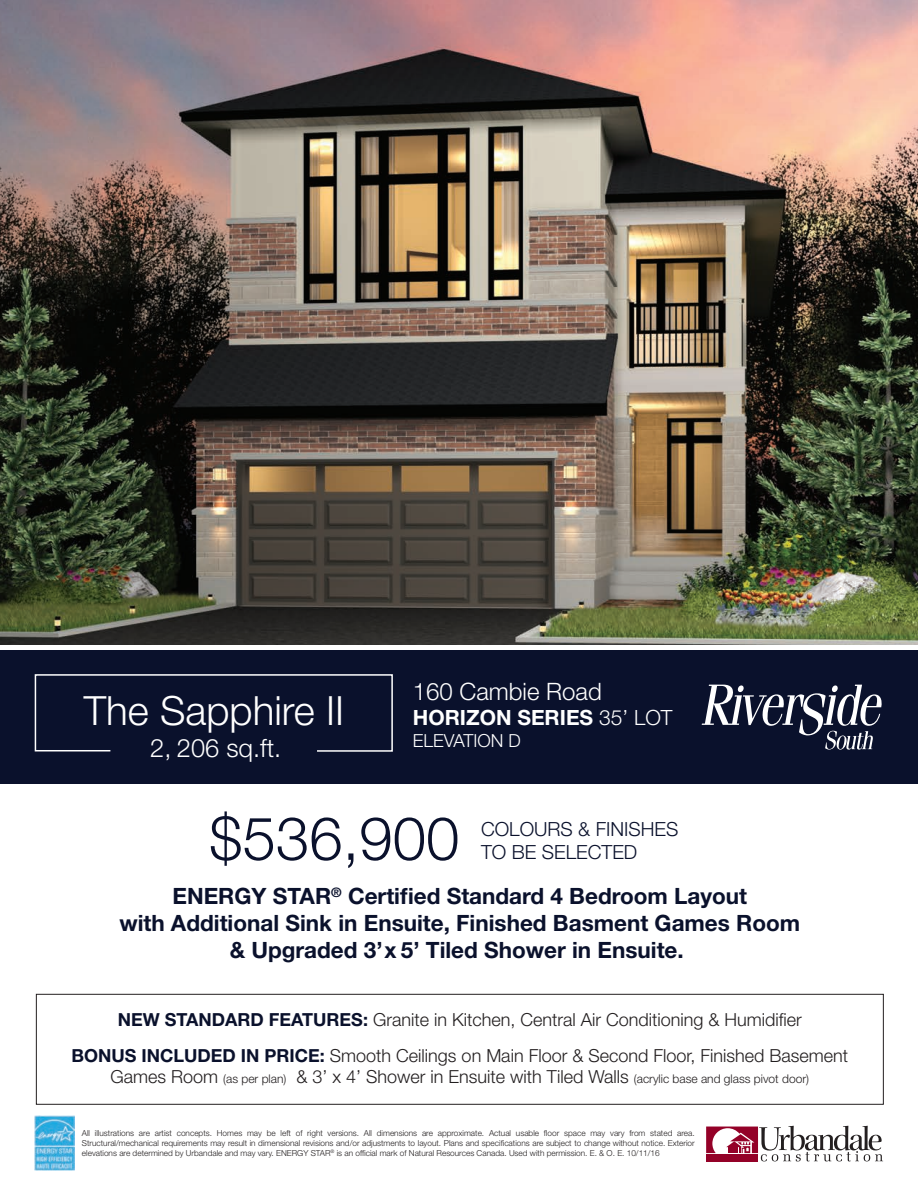
<style>
.page{position:relative;width:918px;height:1188px;background:#fff}
.page>*{position:absolute;margin:0;border:0;box-sizing:border-box;transform-origin:0 0}
.t1{font:300 60px "Helvetica Neue LT Std";color:#0a112c}
.t2{font:300 40.35px "Helvetica Neue LT Std";color:#fff}
.t3{font:300 25.35px "Helvetica Neue LT Std";color:#fff}
.t4{font:300 24px "Helvetica Neue LT Std";color:#fff}
.t5{font:700 22.5px/27px "Helvetica Neue LT Std";color:#0a112c;text-align:center}
.t6{font:700 21px "Helvetica Neue LT Std";color:#fff}
.t7{font:300 19.5px/23.4px "Helvetica Neue LT Std";color:#0a112c}
.t8{font:300 18px/35.5px "Helvetica Neue LT Std";color:#231f20;text-align:center}
.t9{font:300 18px "Helvetica Neue LT Std";color:#fff}
.t10{font:300 8.25px/9.9px "Helvetica Neue LT Std";color:#231f20;text-align:justify}
.s1{font-weight:300}
.s2{font-weight:700;color:#0a112c}
.s3{font-size:12px}
</style>
<div class="page">
<img style="left:34px;top:1115px;width:40px;height:56px">
<svg style="left:706px;top:1126px;width:177px;height:35px"></svg>
<div style="left:706px;top:1154px;width:52px;height:8px;background:#940128"></div>
<img style="left:0;top:0;width:918px;height:645px">
<div style="left:0;top:650px;width:918px;height:134px;background:#0a112c"></div>
<svg style="left:34px;top:674px;width:359px;height:78px"></svg>
<svg style="left:702px;top:685px;width:180px;height:65px"></svg>
<div style="left:36px;top:994px;width:848px;height:111px;border:1px solid #231f20"></div>
<h2 class="t2" style="left:84px;top:686px;width:262px">The Sapphire II</h2>
<h3 class="t3" style="left:150px;top:733px;width:133px">2, 206 sq.ft.</h3>
<h3 class="t4" style="left:413px;top:677px;width:190px">160 Cambie Road</h3>
<h3 class="t6" style="left:413px;top:705px;width:261px">HORIZON SERIES <span class="s1">35’ LOT</span></h3>
<h3 class="t9" style="left:413px;top:729px;width:110px">ELEVATION D</h3>
<h1 class="t1" style="left:209px;top:802px;width:252px">$536,900</h1>
<h3 class="t7" style="left:481px;top:817px;width:199px">COLOURS &amp; FINISHES<br>TO BE SELECTED</h3>
<h3 class="t5" style="left:119px;top:882px;width:683px">ENERGY STAR<sup>®</sup> Certified Standard 4 Bedroom Layout<br>with Additional Sink in Ensuite, Finished Basment Games Room &amp; Upgraded 3’ x 5’ Tiled Shower in Ensuite.</h3>
<h3 class="t8" style="left:72px;top:1002px;width:778px"><span class="s2">NEW STANDARD FEATURES:</span> Granite in Kitchen, Central Air Conditioning &amp; Humidifier<br><span class="s2">BONUS INCLUDED IN PRICE:</span> Smooth Ceilings on Main Floor &amp; Second Floor, Finished Basement</h3>
<h3 class="t8" style="left:111px;top:1059px;width:700px">Games Room <span class="s3">(as per plan)</span> &amp; 3’ x 4’ Shower in Ensuite with Tiled Walls <span class="s3">(acrylic base and glass pivot door)</span></h3>
<p class="t10" style="left:82px;top:1128px;width:614px">All illustrations are artist concepts. Homes may be left of right versions. All dimensions are approximate. Actual usable floor space may vary from stated area.<br>Structural/mechanical requirements may result in dimensional revisions and/or adjustments to layout. Plans and specifications are subject to change without notice. Exterior elevations are determined by Urbandale and may vary. ENERGY STAR<sup>®</sup> is an official mark of Natural Resources Canada. Used with permission. E. &amp; O. E. 10/11/16</p>
</div>
